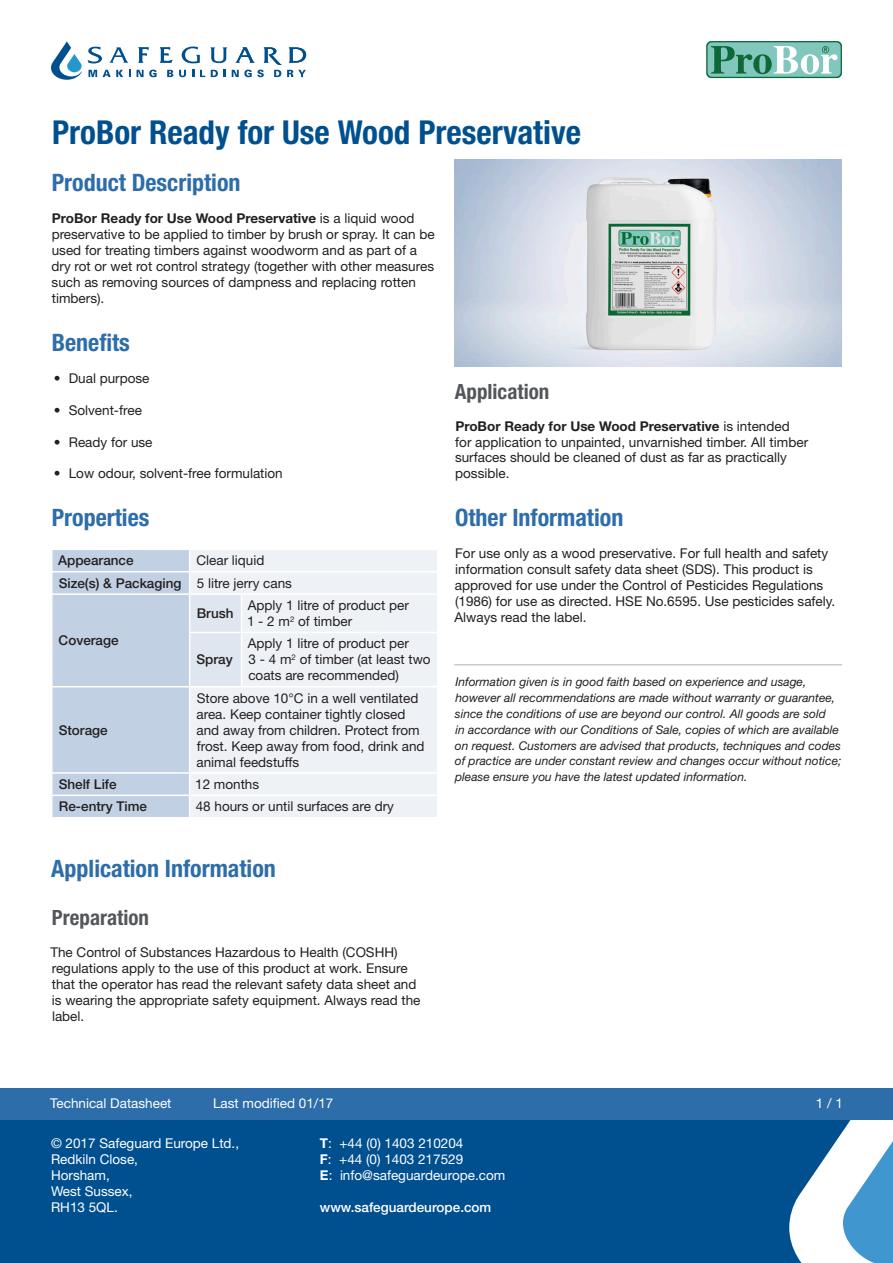
<style>
.page{position:relative;width:893px;height:1263px;background:#fff}
.page>*{position:absolute;margin:0;border:0;box-sizing:border-box;transform-origin:0 0}
.Header_1_-_7_5mm_Lea{font:700 condensed 33px "Helvetica Neue LT Std";color:#005090}
.Header_2_-_7_5mm_Lea{font:700 condensed 24px "Helvetica Neue LT Std";color:#2d6da9}
.Header_3_-_7_5mm_Lea{font:700 condensed 21px "Helvetica Neue LT Std";color:#54575a}
.Paragraph_-_3_75mm_L{font:13.5px/15.9px "Helvetica Neue LT Std";color:#231f20}
.Table___Note_-_3_75m{font:13.5px/15.9px "Helvetica Neue LT Std";color:#231f20}
.Company_Details_-_3{font:13.5px "Helvetica Neue LT Std";color:#fff}
.Table_Heading_-_3_75{font:500 13.5px "Helvetica Neue LT Std";color:#231f20}
.Document_Details_-_7{font:13.5px "Helvetica Neue LT Std";color:#fff}
.Company_Details_-_3-2{font:500 13.5px "Helvetica Neue LT Std";color:#fff}
.Disclaimer_-_3_75mm{font:italic 12px/15.9px "Helvetica Neue LT Std";color:#231f20}
.s1{font-weight:700}
</style>
<div class="page">
<div style="left:0;top:1103px;width:893px;height:160px;background:#005090"></div>
<svg style="left:789px;top:1119px;width:104px;height:144px"></svg>
<div style="left:0;top:1087px;width:893px;height:32px;background:#2d6da9"></div>
<svg style="left:138px;top:47px;width:11px;height:16px"></svg>
<svg style="left:160px;top:47px;width:13px;height:16px"></svg>
<svg style="left:51px;top:41px;width:80px;height:39px"></svg>
<svg style="left:137px;top:70px;width:20px;height:7px"></svg>
<svg style="left:167px;top:70px;width:6px;height:7px"></svg>
<svg style="left:179px;top:47px;width:127px;height:30px"></svg>
<svg style="left:706px;top:41px;width:136px;height:37px;background:#7abaa9"></svg>
<div style="left:242px;top:550px;width:195px;height:267px;background:#eef2f7"></div>
<hr style="left:242px;top:571px;width:196px;height:1px;background:#fff">
<hr style="left:242px;top:593px;width:196px;height:2px;background:#fff">
<hr style="left:242px;top:632px;width:196px;height:1px;background:#fff">
<hr style="left:242px;top:686px;width:196px;height:1px;background:#fff">
<hr style="left:242px;top:772px;width:196px;height:2px;background:#fff">
<svg style="left:52px;top:550px;width:190px;height:267px;background:#ced9e8"></svg>
<hr style="left:242px;top:794px;width:196px;height:2px;background:#fff">
<hr style="left:190px;top:593px;width:52px;height:2px;background:#fff">
<hr style="left:189px;top:595px;width:1px;height:37px;background:#fff">
<hr style="left:241px;top:595px;width:1px;height:37px;background:#fff">
<hr style="left:189px;top:633px;width:1px;height:53px;background:#fff">
<hr style="left:241px;top:633px;width:1px;height:53px;background:#fff">
<hr style="left:190px;top:686px;width:52px;height:1px;background:#fff">
<img style="left:454px;top:159px;width:388px;height:208px">
<hr style="left:454px;top:664px;width:388px;height:1px;background:#cac8c8">
<p class="Header_1_-_7_5mm_Lea" style="left:52px;top:112px;width:530px">ProBor Ready for Use Wood Preservative</p>
<h2 class="Header_2_-_7_5mm_Lea" style="left:52px;top:168px;width:190px">Product Description</h2>
<p class="Paragraph_-_3_75mm_L" style="left:52px;top:210px;width:385px"><span class="s1">ProBor Ready for Use Wood Preservative</span> is a liquid wood preservative to be applied to timber by brush or spray. It can be used for treating timbers against woodworm and as part of a dry rot or wet rot control strategy (together with other measures such as removing sources of dampness and replacing rotten timbers).</p>
<h2 class="Header_2_-_7_5mm_Lea" style="left:52px;top:328px;width:80px">Benefits</h2>
<p class="Paragraph_-_3_75mm_L" style="left:54px;top:370px;width:97px">• Dual purpose</p>
<p class="Paragraph_-_3_75mm_L" style="left:54px;top:402px;width:90px">• Solvent-free</p>
<p class="Paragraph_-_3_75mm_L" style="left:54px;top:434px;width:100px">• Ready for use</p>
<p class="Paragraph_-_3_75mm_L" style="left:54px;top:465px;width:230px">• Low odour, solvent-free formulation</p>
<h2 class="Header_2_-_7_5mm_Lea" style="left:52px;top:503px;width:99px">Properties</h2>
<p class="Table_Heading_-_3_75" style="left:58px;top:552px;width:77px">Appearance</p>
<p class="Table___Note_-_3_75m" style="left:196px;top:552px;width:69px">Clear liquid</p>
<p class="Table_Heading_-_3_75" style="left:59px;top:575px;width:124px">Size(s) &amp; Packaging</p>
<p class="Table___Note_-_3_75m" style="left:197px;top:575px;width:97px">5 litre jerry cans</p>
<p class="Header_3_-_7_5mm_Lea" style="left:455px;top:378px;width:96px">Application</p>
<p class="Paragraph_-_3_75mm_L" style="left:455px;top:418px;width:355px"><span class="s1">ProBor Ready for Use Wood Preservative</span> is intended for application to unpainted, unvarnished timber. All timber surfaces should be cleaned of dust as far as practically possible.</p>
<h2 class="Header_2_-_7_5mm_Lea" style="left:455px;top:503px;width:170px">Other Information</h2>
<p class="Paragraph_-_3_75mm_L" style="left:454px;top:545px;width:382px">For use only as a wood preservative. For full health and safety information consult safety data sheet (SDS). This product is approved for use under the Control of Pesticides Regulations (1986) for use as directed. HSE No.6595. Use pesticides safely.<br>Always read the label.</p>
<p class="Table_Heading_-_3_75" style="left:197px;top:605px;width:38px">Brush</p>
<p class="Table___Note_-_3_75m" style="left:247px;top:597px;width:163px">Apply 1 litre of product per<br>1 - 2 m<sup>2</sup> of timber</p>
<p class="Table_Heading_-_3_75" style="left:197px;top:651px;width:38px">Spray</p>
<p class="Table_Heading_-_3_75" style="left:59px;top:632px;width:62px">Coverage</p>
<p class="Table___Note_-_3_75m" style="left:248px;top:635px;width:184px">Apply 1 litre of product per<br>3 - 4 m<sup>2</sup> of timber (at least two coats are recommended)</p>
<p class="Disclaimer_-_3_75mm" style="left:455px;top:673px;width:388px">Information given is in good faith based on experience and usage, however all recommendations are made without warranty or guarantee, since the conditions of use are beyond our control. All goods are sold<br>in accordance with our Conditions of Sale, copies of which are available on request. Customers are advised that products, techniques and codes of practice are under constant review and changes occur without notice; please ensure you have the latest updated information.</p>
<p class="Table___Note_-_3_75m" style="left:197px;top:690px;width:230px">Store above 10°C in a well ventilated area. Keep container tightly closed and away from children. Protect from frost. Keep away from food, drink and animal feedstuffs</p>
<p class="Table_Heading_-_3_75" style="left:59px;top:722px;width:51px">Storage</p>
<p class="Table_Heading_-_3_75" style="left:59px;top:776px;width:60px">Shelf Life</p>
<p class="Table___Note_-_3_75m" style="left:195px;top:776px;width:66px">12 months</p>
<p class="Table_Heading_-_3_75" style="left:59px;top:798px;width:90px">Re-entry Time</p>
<p class="Table___Note_-_3_75m" style="left:196px;top:798px;width:200px">48 hours or until surfaces are dry</p>
<h2 class="Header_2_-_7_5mm_Lea" style="left:51px;top:854px;width:226px">Application Information</h2>
<p class="Header_3_-_7_5mm_Lea" style="left:52px;top:905px;width:99px">Preparation</p>
<p class="Paragraph_-_3_75mm_L" style="left:50px;top:944px;width:372px">The Control of Substances Hazardous to Health (COSHH) regulations apply to the use of this product at work. Ensure that the operator has read the relevant safety data sheet and is wearing the appropriate safety equipment. Always read the label.</p>
<p class="Document_Details_-_7" style="left:50px;top:1095px;width:123px">Technical Datasheet</p>
<p class="Document_Details_-_7" style="left:213px;top:1095px;width:122px">Last modified 01/17</p>
<p class="Document_Details_-_7" style="left:816px;top:1095px;width:29px">1 / 1</p>
<p class="Company_Details_-_3" style="left:51px;top:1135px;width:190px">© 2017 Safeguard Europe Ltd.,</p>
<p class="Company_Details_-_3" style="left:51px;top:1151px;width:89px">Redkiln Close,</p>
<p class="Company_Details_-_3" style="left:51px;top:1167px;width:60px">Horsham,</p>
<p class="Company_Details_-_3" style="left:51px;top:1183px;width:83px">West Sussex,</p>
<p class="Company_Details_-_3" style="left:51px;top:1199px;width:68px">RH13 5QL.</p>
<p class="Company_Details_-_3" style="left:320px;top:1135px;width:145px"><span class="s1">T</span>: +44 (0) 1403 210204</p>
<p class="Company_Details_-_3" style="left:320px;top:1151px;width:145px"><span class="s1">F</span>: +44 (0) 1403 217529</p>
<p class="Company_Details_-_3" style="left:320px;top:1167px;width:187px"><span class="s1">E</span>: info@safeguardeurope.com</p>
<p class="Company_Details_-_3-2" style="left:320px;top:1199px;width:173px">www.safeguardeurope.com</p>
</div>
